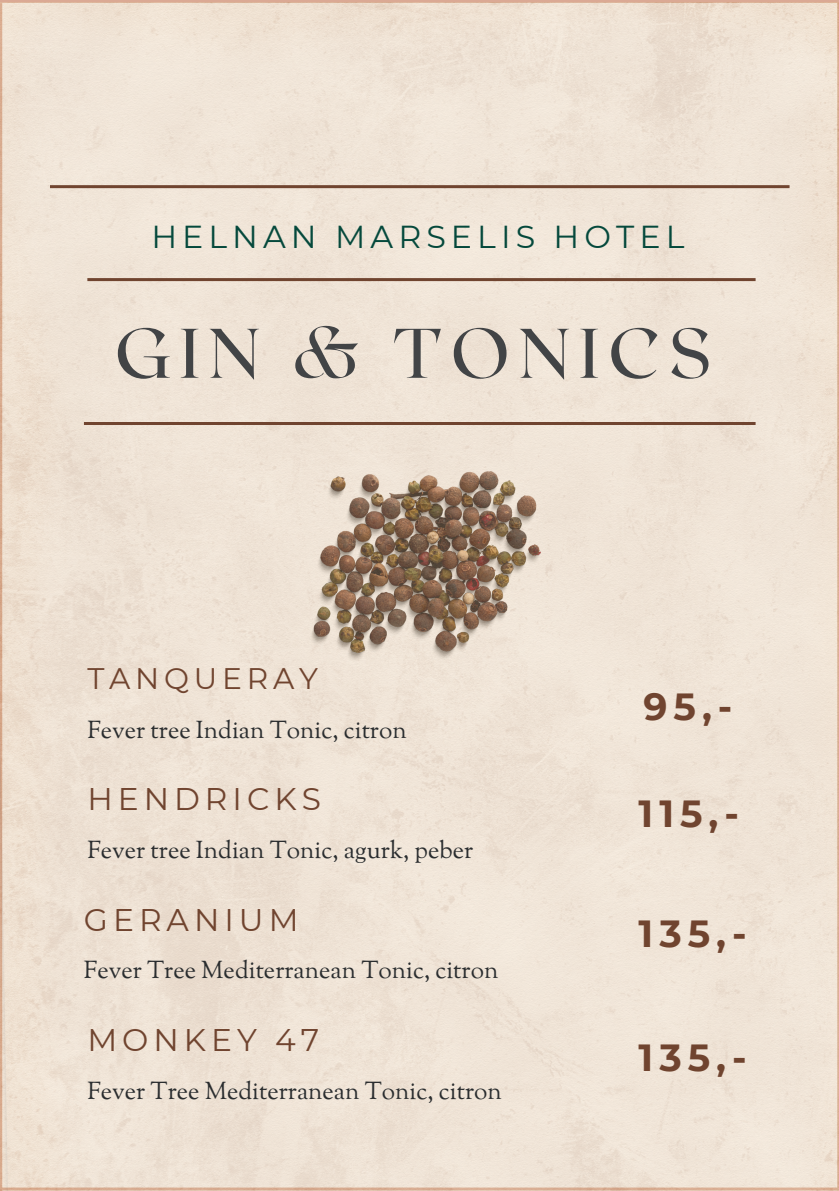
<style>
.page{position:relative;width:839px;height:1191px;background:#fff}
.page>*{position:absolute;margin:0;border:0;box-sizing:border-box;transform-origin:0 0}
.t1{font:70px "Roxborough CF";letter-spacing:.13em;color:#424446}
.t2{font:700 37.8px "Montserrat";letter-spacing:.16em;color:#70442f}
.t3{font:31.8px "Montserrat";letter-spacing:.16em;color:#05493c}
.t4{font:31.2px "Montserrat";letter-spacing:.16em;color:#70442f}
.t5{font:29.8px "Montserrat";letter-spacing:.16em;color:#70442f}
.t6{font:24.4px "Sorts Mill Goudy";color:#2a2d2f}
</style>
<div class="page">
<hr style="left:0;top:0;width:838px;height:3px;background:#dba994">
<img style="left:0;top:3px;width:838px;height:1188px">
<hr style="left:87px;top:278px;width:668px;height:3px;background:#70442f">
<hr style="left:84px;top:422px;width:671px;height:3px;background:#70442f">
<hr style="left:50px;top:185px;width:739px;height:3px;background:#70442f">
<h3 class="t3" style="left:151px;top:215px;width:534px">HELNAN MARSELIS HOTEL</h3>
<h1 class="t1" style="left:115px;top:308px;width:598px">GIN &amp; TONICS</h1>
<p class="t5" style="left:87px;top:658px;width:232px">TANQUERAY</p>
<p class="t6" style="left:87px;top:714px;width:321px">Fever tree Indian Tonic, citron</p>
<p class="t4" style="left:87px;top:778px;width:235px">HENDRICKS</p>
<p class="t6" style="left:87px;top:834px;width:387px">Fever tree Indian Tonic, agurk, peber</p>
<p class="t4" style="left:84px;top:898px;width:216px">GERANIUM</p>
<p class="t6" style="left:84px;top:955px;width:416px">Fever Tree Mediterranean Tonic, citron</p>
<p class="t4" style="left:87px;top:1019px;width:233px">MONKEY 47</p>
<p class="t6" style="left:87px;top:1075px;width:416px">Fever Tree Mediterranean Tonic, citron</p>
<h2 class="t2" style="left:643px;top:680px;width:90px">95,-</h2>
<h2 class="t2" style="left:638px;top:786px;width:102px">115,-</h2>
<h2 class="t2" style="left:638px;top:906px;width:110px">135,-</h2>
<h2 class="t2" style="left:638px;top:1031px;width:110px">135,-</h2>
</div>
